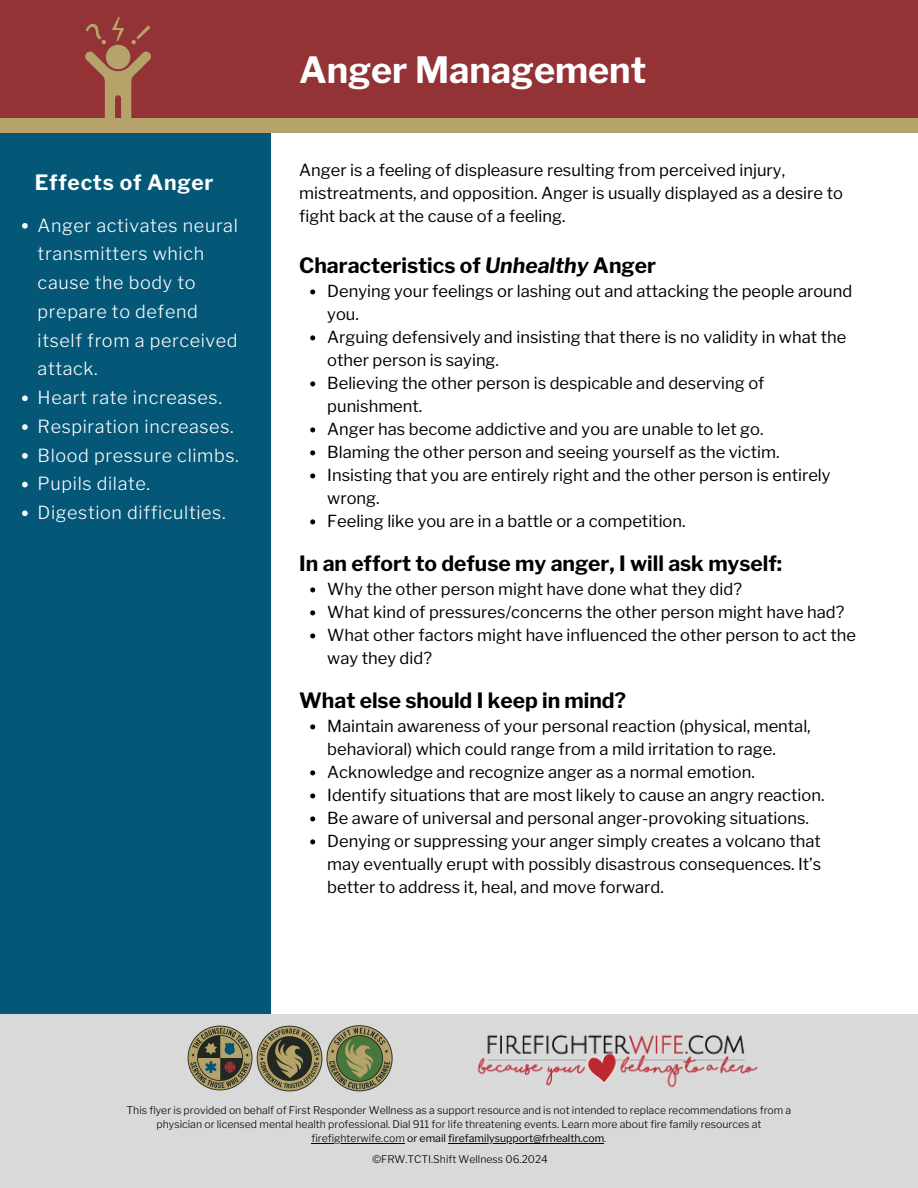
<style>
.page{position:relative;width:918px;height:1188px;background:#fff}
.page>*{position:absolute;margin:0;border:0;box-sizing:border-box;transform-origin:0 0}
.t1{font:700 36px "Libre Franklin";color:#fff}
.t2{font:700 21px "Libre Franklin";color:#000}
.t3{font:700 21px "Libre Franklin";letter-spacing:.035em;color:#fff}
.t4{font:300 18px/28.8px "Libre Franklin";letter-spacing:.035em;color:#fff}
.t5{font:16.5px/23px "Libre Franklin";color:#000}
.t6{font:300 10.5px/14px "Libre Franklin";color:#000;text-align:center}
.t7{font:10.5px "Libre Franklin";color:#000}
.s1{font-style:italic}
.s2{font-weight:300}
</style>
<div class="page">
<div style="left:0;top:60px;width:271px;height:959px;background:#055777"></div>
<div style="left:0;top:71px;width:918px;height:62px;background:#b5a36a"></div>
<div style="left:0;top:0;width:918px;height:118px;background:#933336"></div>
<svg style="left:310px;top:289px;width:5px;height:5px"></svg>
<svg style="left:310px;top:335px;width:5px;height:5px"></svg>
<svg style="left:310px;top:381px;width:5px;height:5px"></svg>
<svg style="left:310px;top:427px;width:5px;height:5px"></svg>
<svg style="left:310px;top:450px;width:5px;height:5px"></svg>
<svg style="left:310px;top:473px;width:5px;height:5px"></svg>
<svg style="left:310px;top:519px;width:5px;height:5px"></svg>
<svg style="left:310px;top:587px;width:5px;height:5px"></svg>
<svg style="left:310px;top:610px;width:5px;height:5px"></svg>
<svg style="left:310px;top:633px;width:5px;height:5px"></svg>
<svg style="left:310px;top:724px;width:5px;height:5px"></svg>
<svg style="left:310px;top:770px;width:5px;height:5px"></svg>
<svg style="left:310px;top:793px;width:5px;height:5px"></svg>
<svg style="left:310px;top:816px;width:5px;height:5px"></svg>
<svg style="left:310px;top:839px;width:5px;height:5px"></svg>
<div style="left:106px;top:45px;width:24px;height:24px;background:#b5a36a;border-radius:50%"></div>
<svg style="left:85px;top:52px;width:66px;height:66px"></svg>
<svg style="left:86px;top:23px;width:20px;height:22px"></svg>
<svg style="left:131px;top:25px;width:19px;height:20px"></svg>
<svg style="left:112px;top:17px;width:12px;height:24px"></svg>
<svg style="left:22px;top:223px;width:6px;height:6px"></svg>
<svg style="left:22px;top:395px;width:6px;height:6px"></svg>
<svg style="left:22px;top:424px;width:6px;height:6px"></svg>
<svg style="left:22px;top:453px;width:6px;height:6px"></svg>
<svg style="left:22px;top:482px;width:6px;height:5px"></svg>
<svg style="left:22px;top:510px;width:6px;height:6px"></svg>
<div style="left:0;top:1014px;width:918px;height:174px;background:#d9d9d9"></div>
<img style="left:187px;top:1025px;width:66px;height:66px">
<img style="left:256px;top:1025px;width:67px;height:67px">
<img style="left:326px;top:1025px;width:67px;height:67px">
<img style="left:477px;top:1034px;width:281px;height:53px">
<hr style="left:312px;top:1143px;width:93px;height:1px;background:#000">
<hr style="left:448px;top:1143px;width:156px;height:1px;background:#000">
<p class="t3" style="left:35px;top:170px;width:180px">Effects of Anger</p>
<p class="t4" style="left:38px;top:211px;width:202px">Anger activates neural transmitters which cause the body to prepare to defend itself from a perceived attack.</p>
<h2 class="t4" style="left:38px;top:383px;width:186px">Heart rate increases.</h2>
<p class="t4" style="left:38px;top:412px;width:198px">Respiration increases.</p>
<p class="t4" style="left:38px;top:441px;width:203px">Blood pressure climbs.</p>
<p class="t4" style="left:38px;top:470px;width:114px">Pupils dilate.</p>
<p class="t4" style="left:38px;top:498px;width:189px">Digestion difficulties.</p>
<p class="t1" style="left:299px;top:48px;width:349px">Anger Management</p>
<h1 class="t5" style="left:299px;top:159px;width:545px">Anger is a feeling of displeasure resulting from perceived injury, mistreatments, and opposition. Anger is usually displayed as a desire to fight back at the cause of a feeling.</h1>
<p class="t2" style="left:299px;top:253px;width:358px">Characteristics of <span class="s1">Unhealthy</span> Anger</p>
<h2 class="t5" style="left:327px;top:280px;width:527px">Denying your feelings or lashing out and attacking the people around you.</h2>
<p class="t5" style="left:327px;top:326px;width:521px">Arguing defensively and insisting that there is no validity in what the other person is saying.</p>
<p class="t5" style="left:327px;top:372px;width:439px">Believing the other person is despicable and deserving of punishment.</p>
<p class="t5" style="left:327px;top:418px;width:438px">Anger has become addictive and you are unable to let go.</p>
<p class="t5" style="left:327px;top:441px;width:454px">Blaming the other person and seeing yourself as the victim.</p>
<p class="t5" style="left:327px;top:464px;width:505px">Insisting that you are entirely right and the other person is entirely wrong.</p>
<p class="t5" style="left:327px;top:510px;width:360px">Feeling like you are in a battle or a competition.</p>
<h3 class="t2" style="left:299px;top:551px;width:485px">In an effort to defuse my anger, I will ask myself:</h3>
<h2 class="t5" style="left:327px;top:578px;width:416px">Why the other person might have done what they did?</h2>
<p class="t5" style="left:327px;top:601px;width:519px">What kind of pressures/concerns the other person might have had?</p>
<p class="t5" style="left:327px;top:624px;width:530px">What other factors might have influenced the other person to act the way they did?</p>
<p class="t2" style="left:299px;top:688px;width:328px">What else should I keep in mind?</p>
<p class="t5" style="left:327px;top:715px;width:485px">Maintain awareness of your personal reaction (physical, mental, behavioral) which could range from a mild irritation to rage.</p>
<p class="t5" style="left:327px;top:761px;width:429px">Acknowledge and recognize anger as a normal emotion.</p>
<p class="t5" style="left:327px;top:784px;width:499px">Identify situations that are most likely to cause an angry reaction.</p>
<p class="t5" style="left:327px;top:807px;width:483px">Be aware of universal and personal anger-provoking situations.</p>
<h2 class="t5" style="left:327px;top:830px;width:496px;text-align:justify">Denying or suppressing your anger simply creates a volcano that may eventually erupt with possibly disastrous consequences. It’s better to address it, heal, and move forward.</h2>
<p class="t6" style="left:127px;top:1103px;width:666px">This flyer is provided on behalf of First Responder Wellness as a support resource and is not intended to replace recommendations from a physician or licensed mental health professional. Dial 911 for life threatening events. Learn more about fire family resources at</p>
<p class="t7" style="left:312px;top:1132px;width:296px"><span class="s2">firefighterwife.com</span> or email firefamilysupport@frhealth.com<span class="s2">.</span></p>
<p class="t6" style="left:372px;top:1152px;width:177px">©FRW.TCTI.Shift Wellness 06.2024</p>
</div>
